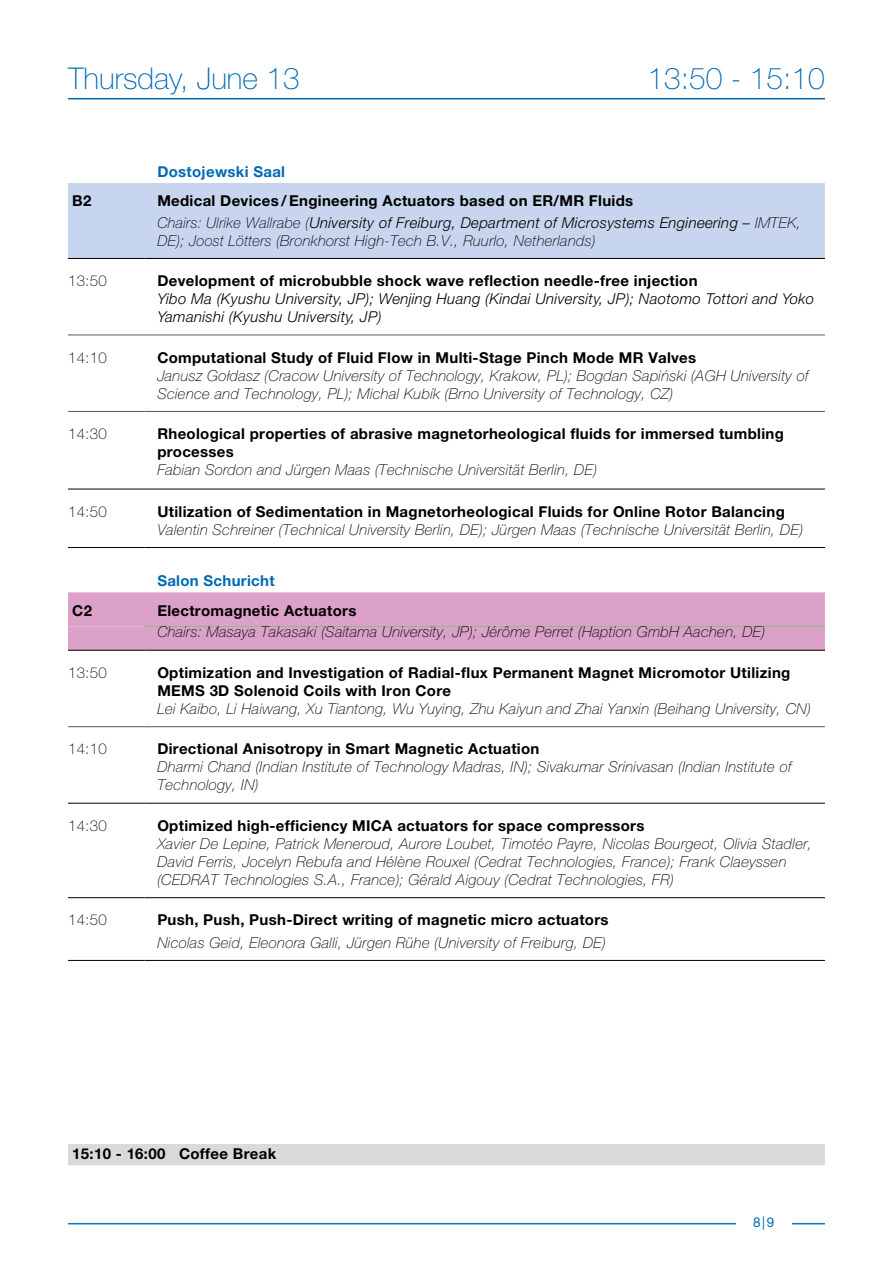
<style>
.page{position:relative;width:893px;height:1263px;background:#fff}
.page>*{position:absolute;margin:0;border:0;box-sizing:border-box;transform-origin:0 0}
.t1{font:100 30px "Helvetica Neue LT Pro";color:#0069b4}
.t2{font:italic 100 15px/18px "Helvetica Neue LT Pro";letter-spacing:.02em;color:#000}
.t3{font:700 15px/18px "Helvetica Neue LT Pro";letter-spacing:.02em;color:#000}
.t4{font:italic 300 15px/21.3px "Helvetica Neue LT Pro";letter-spacing:.02em;color:#000}
.t5{font:100 15px "Helvetica Neue LT Pro";letter-spacing:.02em;color:#000}
.t6{font:700 15px "Helvetica Neue LT Pro";letter-spacing:.02em;color:#0069b4}
.t7{font:13.5px "Helvetica Neue LT Std";color:#0069b4}
.s1{font-weight:700;font-style:normal}
.s2{font-weight:100}
</style>
<div class="page">
<hr style="left:68px;top:1223px;width:757px;height:1px;background:#007bc4">
<div style="left:736px;top:1213px;width:55px;height:22px;background:#fff"></div>
<hr style="left:68px;top:98px;width:757px;height:1px;background:#0069b4">
<div style="left:68px;top:1144px;width:757px;height:21px;background:#dadada"></div>
<div style="left:68px;top:592px;width:757px;height:58px;background:#dca1c9"></div>
<hr style="left:68px;top:726px;width:77px;height:1px;background:#575756">
<hr style="left:145px;top:726px;width:680px;height:1px;background:#575756">
<hr style="left:68px;top:803px;width:77px;height:1px;background:#000">
<hr style="left:145px;top:803px;width:680px;height:1px;background:#000">
<hr style="left:68px;top:650px;width:77px;height:1px;background:#000">
<hr style="left:145px;top:650px;width:680px;height:1px;background:#000">
<hr style="left:68px;top:897px;width:77px;height:1px;background:#000">
<hr style="left:145px;top:897px;width:680px;height:1px;background:#000">
<hr style="left:68px;top:960px;width:77px;height:1px;background:#000">
<hr style="left:145px;top:960px;width:680px;height:1px;background:#000">
<hr style="left:145px;top:626px;width:680px;height:1px;background:#86c175">
<div style="left:68px;top:183px;width:757px;height:75px;background:#c8d5ee"></div>
<hr style="left:68px;top:258px;width:77px;height:1px;background:#000">
<hr style="left:145px;top:258px;width:680px;height:1px;background:#000">
<hr style="left:68px;top:335px;width:77px;height:1px;background:#575756">
<hr style="left:145px;top:335px;width:680px;height:1px;background:#575756">
<hr style="left:68px;top:411px;width:77px;height:1px;background:#575756">
<hr style="left:145px;top:411px;width:680px;height:1px;background:#575756">
<hr style="left:68px;top:489px;width:77px;height:1px;background:#000">
<hr style="left:145px;top:489px;width:680px;height:1px;background:#000">
<hr style="left:68px;top:547px;width:77px;height:1px;background:#000">
<hr style="left:145px;top:547px;width:680px;height:1px;background:#000">
<h1 class="t1" style="left:68px;top:62px;width:233px">Thursday, June 13</h1>
<h1 class="t1" style="left:648px;top:62px;width:179px">13:50 - 15:10</h1>
<p class="t6" style="left:157px;top:162px;width:129px">Dostojewski Saal</p>
<p class="t3" style="left:72px;top:192px;width:21px">B2</p>
<p class="t4" style="left:157px;top:190px;width:645px"><span class="s1">Medical Devices / Engineering Actuators based on ER/MR Fluids<br></span><span class="s2">Chairs: Ulrike Wallrabe (</span>University of Freiburg, Department of Microsystems Engineering – <span class="s2">IMTEK,</span></p>
<p class="t2" style="left:157px;top:231px;width:440px">DE); Joost Lötters (Bronkhorst High-Tech B.V., Ruurlo, Netherlands)</p>
<p class="t5" style="left:68px;top:272px;width:40px">13:50</p>
<p class="t3" style="left:157px;top:271px;width:542px">Development of microbubble shock wave reflection needle-free injection</p>
<p class="t4" style="left:157px;top:290px;width:658px;line-height:18px">Yibo Ma (Kyushu University, JP); Wenjing Huang (Kindai University, JP); Naotomo Tottori and Yoko<br>Yamanishi (Kyushu University, JP)</p>
<p class="t5" style="left:68px;top:349px;width:40px">14:10</p>
<p class="t3" style="left:157px;top:348px;width:540px">Computational Study of Fluid Flow in Multi-Stage Pinch Mode MR Valves</p>
<p class="t2" style="left:157px;top:366px;width:653px">Janusz Gołdasz (Cracow University of Technology, Krakow, PL); Bogdan Sapiński (AGH University of<br>Science and Technology, PL); Michal Kubík (Brno University of Technology, CZ)</p>
<p class="t5" style="left:68px;top:425px;width:40px">14:30</p>
<p class="t3" style="left:157px;top:424px;width:628px">Rheological properties of abrasive magnetorheological fluids for immersed tumbling processes</p>
<p class="t2" style="left:157px;top:461px;width:441px">Fabian Sordon and Jürgen Maas (Technische Universität Berlin, DE)</p>
<p class="t5" style="left:68px;top:503px;width:40px">14:50</p>
<p class="t3" style="left:157px;top:502px;width:629px">Utilization of Sedimentation in Magnetorheological Fluids for Online Rotor Balancing</p>
<p class="t2" style="left:157px;top:520px;width:647px">Valentin Schreiner (Technical University Berlin, DE); Jürgen Maas (Technische Universität Berlin, DE)</p>
<p class="t6" style="left:157px;top:571px;width:119px">Salon Schuricht</p>
<p class="t3" style="left:72px;top:601px;width:21px">C2</p>
<p class="t3" style="left:157px;top:601px;width:201px">Electromagnetic Actuators</p>
<p class="t2" style="left:157px;top:623px;width:609px">Chairs: Masaya Takasaki (Saitama University, JP); Jérôme Perret (Haption GmbH Aachen, DE)</p>
<p class="t5" style="left:68px;top:664px;width:40px">13:50</p>
<p class="t3" style="left:157px;top:663px;width:634px">Optimization and Investigation of Radial-flux Permanent Magnet Micromotor Utilizing<br>MEMS 3D Solenoid Coils with Iron Core</p>
<p class="t2" style="left:157px;top:700px;width:655px">Lei Kaibo, Li Haiwang, Xu Tiantong, Wu Yuying, Zhu Kaiyun and Zhai Yanxin (Beihang University, CN)</p>
<p class="t5" style="left:68px;top:740px;width:40px">14:10</p>
<p class="t3" style="left:157px;top:740px;width:384px">Directional Anisotropy in Smart Magnetic Actuation</p>
<p class="t2" style="left:157px;top:758px;width:636px">Dharmi Chand (Indian Institute of Technology Madras, IN); Sivakumar Srinivasan (Indian Institute of<br>Technology, IN)</p>
<p class="t5" style="left:68px;top:817px;width:40px">14:30</p>
<p class="t3" style="left:157px;top:816px;width:489px">Optimized high-efficiency MICA actuators for space compressors</p>
<p class="t2" style="left:157px;top:834px;width:656px">Xavier De Lepine, Patrick Meneroud, Aurore Loubet, Timotéo Payre, Nicolas Bourgeot, Olivia Stadler,<br>David Ferris, Jocelyn Rebufa and Hélène Rouxel (Cedrat Technologies, France); Frank Claeyssen (CEDRAT Technologies S.A., France); Gérald Aigouy (Cedrat Technologies, FR)</p>
<p class="t5" style="left:68px;top:911px;width:40px">14:50</p>
<p class="t3" style="left:157px;top:911px;width:453px">Push, Push, Push-Direct writing of magnetic micro actuators</p>
<p class="t2" style="left:157px;top:933px;width:450px">Nicolas Geid, Eleonora Galli, Jürgen Rühe (University of Freiburg, DE)</p>
<p class="t3" style="left:72px;top:1144px;width:206px">15:10 - 16:00 Coffee Break</p>
<p class="t7" style="left:753px;top:1214px;width:23px">8|9</p>
</div>
